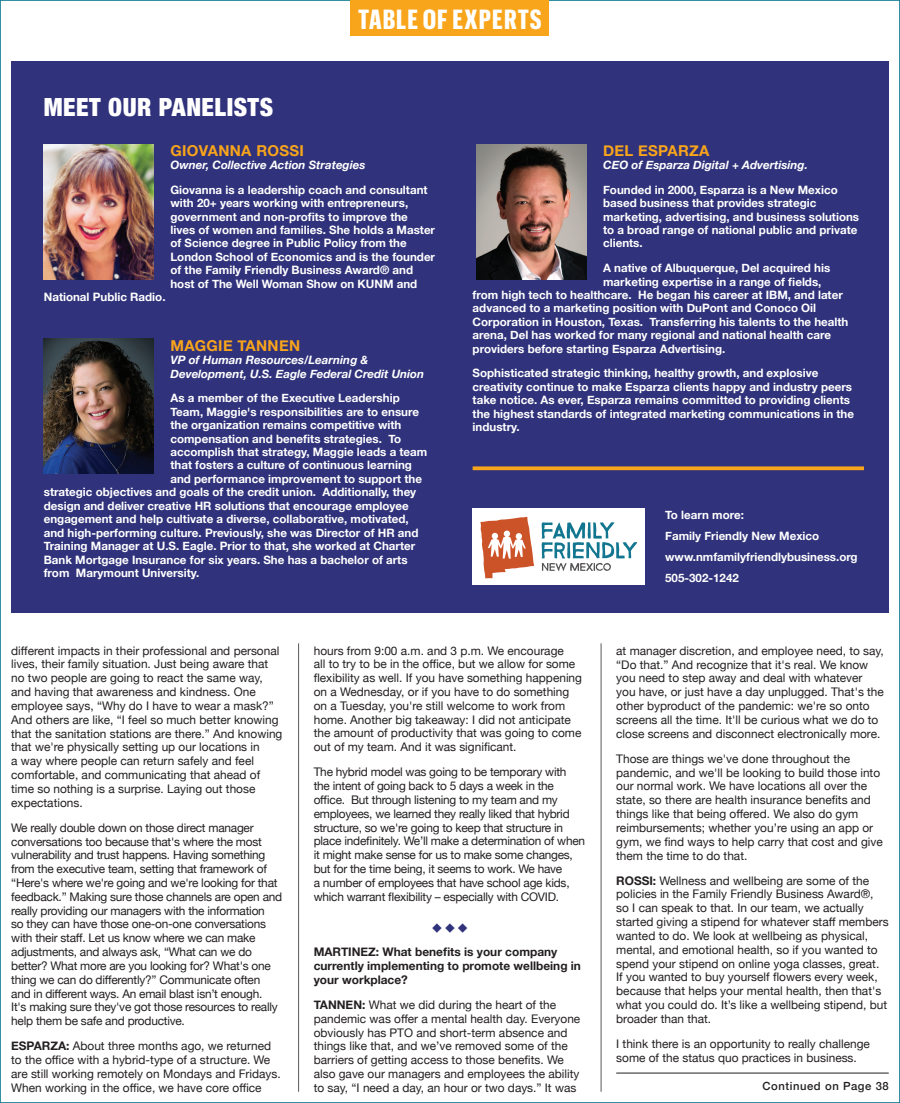
<style>
.page{position:relative;width:900px;height:1103px;background:#fff}
.page>*{position:absolute;margin:0;border:0;box-sizing:border-box;transform-origin:0 0}
.t1{font:700 27.12px "Graphik X Cond";letter-spacing:.035em;color:#fff}
.t2{font:900 condensed 25px "Helvetica Neue";letter-spacing:.02em;color:#fff}
.t3{font:700 15px "Helvetica Neue";letter-spacing:.02em;color:#f9a51b}
.t4{font:13.12px "Source Serif Pro";color:#30327b}
.t5{font:11.88px/13.8px "Helvetica Neue";color:#231f20}
.t6{font:11.88px/13.8px "Helvetica Neue";letter-spacing:-.02em;color:#231f20}
.t7{font:700 11.88px/13.8px "Helvetica Neue";color:#231f20}
.t8{font:700 11.5px/13.4px "Helvetica Neue";color:#fff}
.t9{font:italic 700 11.5px/13.4px "Helvetica Neue";color:#fff}
.t10{font:500 11.25px "Helvetica Neue";letter-spacing:.05em;color:#231f20}
.s1{font-weight:700}
</style>
<div class="page">
<hr style="left:616px;top:1072px;width:273px;height:1px;background:#231f20">
<hr style="left:298px;top:643px;width:1px;height:448px;background:#57585a">
<hr style="left:601px;top:643px;width:1px;height:448px;background:#57585a">
<div style="left:351px;top:1px;width:198px;height:35px;background:#f9a51b"></div>
<div style="left:11px;top:62px;width:878px;height:550px;background:#30327b"></div>
<img style="left:476px;top:144px;width:110px;height:135px">
<img style="left:44px;top:339px;width:110px;height:135px">
<img style="left:44px;top:144px;width:110px;height:135px">
<svg style="left:473px;top:466px;width:391px;height:4px;fill:#f9a51b"></svg>
<div style="left:473px;top:508px;width:172px;height:76px;background:#fff"></div>
<svg style="left:542px;top:522px;width:95px;height:49px"></svg>
<svg style="left:481px;top:516px;width:53px;height:62px"></svg>
<h2 class="t2" style="left:44px;top:86px;width:231px">MEET OUR PANELISTS</h2>
<h1 class="t1" style="left:358px;top:3px;width:185px">TABLE OF EXPERTS</h1>
<p class="t3" style="left:170px;top:138px;width:135px">GIOVANNA ROSSI</p>
<p class="t9" style="left:170px;top:158px;width:196px">Owner, Collective Action Strategies</p>
<p class="t8" style="left:170px;top:183px;width:266px">Giovanna is a leadership coach and consultant with 20+ years working with entrepreneurs, government and non-profits to improve the lives of women and families. She holds a Master of Science degree in Public Policy from the London School of Economics and is the founder of the Family Friendly Business Award® and host of The Well Woman Show on KUNM and</p>
<p class="t8" style="left:44px;top:291px;width:123px">National Public Radio.</p>
<p class="t3" style="left:170px;top:333px;width:131px">MAGGIE TANNEN</p>
<p class="t9" style="left:170px;top:353px;width:255px">VP of Human Resources/Learning &amp;<br>Development, U.S. Eagle Federal Credit Union</p>
<p class="t8" style="left:170px;top:392px;width:231px">As a member of the Executive Leadership</p>
<p class="t8" style="left:170px;top:405px;width:250px">Team, Maggie's responsibilities are to ensure</p>
<p class="t8" style="left:170px;top:418px;width:232px">the organization remains competitive with</p>
<p class="t8" style="left:170px;top:432px;width:232px">compensation and benefits strategies. To</p>
<p class="t8" style="left:170px;top:445px;width:258px">accomplish that strategy, Maggie leads a team</p>
<p class="t8" style="left:170px;top:459px;width:243px">that fosters a culture of continuous learning</p>
<p class="t8" style="left:170px;top:472px;width:253px">and performance improvement to support the</p>
<p class="t8" style="left:44px;top:486px;width:374px">strategic objectives and goals of the credit union. Additionally, they</p>
<p class="t8" style="left:44px;top:499px;width:367px">design and deliver creative HR solutions that encourage employee</p>
<p class="t8" style="left:44px;top:512px;width:367px">engagement and help cultivate a diverse, collaborative, motivated,</p>
<p class="t8" style="left:44px;top:526px;width:376px">and high-performing culture. Previously, she was Director of HR and</p>
<p class="t8" style="left:44px;top:539px;width:373px">Training Manager at U.S. Eagle. Prior to that, she worked at Charter</p>
<p class="t8" style="left:44px;top:553px;width:365px">Bank Mortgage Insurance for six years. She has a bachelor of arts</p>
<p class="t8" style="left:44px;top:566px;width:157px">from Marymount University.</p>
<p class="t3" style="left:603px;top:138px;width:108px">DEL ESPARZA</p>
<p class="t9" style="left:603px;top:158px;width:206px">CEO of Esparza Digital + Advertising.</p>
<p class="t8" style="left:603px;top:183px;width:258px">Founded in 2000, Esparza is a New Mexico based business that provides strategic marketing, advertising, and business solutions to a broad range of national public and private clients.</p>
<p class="t8" style="left:603px;top:262px;width:229px">A native of Albuquerque, Del acquired his</p>
<p class="t8" style="left:603px;top:275px;width:220px">marketing expertise in a range of fields,</p>
<p class="t8" style="left:473px;top:288px;width:372px">from high tech to healthcare. He began his career at IBM, and later</p>
<p class="t8" style="left:473px;top:302px;width:345px">advanced to a marketing position with DuPont and Conoco Oil</p>
<p class="t8" style="left:473px;top:315px;width:377px">Corporation in Houston, Texas. Transferring his talents to the health</p>
<p class="t8" style="left:473px;top:329px;width:360px">arena, Del has worked for many regional and national health care</p>
<p class="t8" style="left:473px;top:342px;width:254px">providers before starting Esparza Advertising.</p>
<p class="t8" style="left:473px;top:367px;width:383px">Sophisticated strategic thinking, healthy growth, and explosive creativity continue to make Esparza clients happy and industry peers take notice. As ever, Esparza remains committed to providing clients the highest standards of integrated marketing communications in the industry.</p>
<p class="t8" style="left:665px;top:505px;width:194px;line-height:21px">To learn more:<br>Family Friendly New Mexico www.nmfamilyfriendlybusiness.org<br>505-302-1242</p>
<p class="t5" style="left:11px;top:644px;width:273px">different impacts in their professional and personal lives, their family situation. Just being aware that no two people are going to react the same way, and having that awareness and kindness. One employee says, “Why do I have to wear a mask?” And others are like, “I feel so much better knowing that the sanitation stations are there.” And knowing that we're physically setting up our locations in<br>a way where people can return safely and feel comfortable, and communicating that ahead of time so nothing is a surprise. Laying out those expectations.</p>
<p class="t6" style="left:11px;top:821px;width:273px">We really double down on those direct manager conversations too because that's where the most vulnerability and trust happens. Having something from the executive team, setting that framework of “Here's where we're going and we're looking for that feedback.” Making sure those channels are open and really providing our managers with the information<br>so they can have those one-on-one conversations with their staff. Let us know where we can make adjustments, and always ask, “What can we do better? What more are you looking for? What's one thing we can do differently?” Communicate often and in different ways. An email blast isn’t enough.<br>It's making sure they've got those resources to really help them be safe and productive.</p>
<p class="t5" style="left:11px;top:1039px;width:271px"><span class="s1">ESPARZA:</span> About three months ago, we returned to the office with a hybrid-type of a structure. We are still working remotely on Mondays and Fridays.<br>When working in the office, we have core office</p>
<p class="t5" style="left:314px;top:644px;width:270px">hours from 9:00 a.m. and 3 p.m. We encourage<br>all to try to be in the office, but we allow for some flexibility as well. If you have something happening on a Wednesday, or if you have to do something on a Tuesday, you're still welcome to work from home. Another big takeaway: I did not anticipate the amount of productivity that was going to come out of my team. And it was significant.</p>
<p class="t6" style="left:314px;top:766px;width:273px">The hybrid model was going to be temporary with the intent of going back to 5 days a week in the office. But through listening to my team and my employees, we learned they really liked that hybrid structure, so we're going to keep that structure in place indefinitely. We’ll make a determination of when it might make sense for us to make some changes, but for the time being, it seems to work. We have<br>a number of employees that have school age kids, which warrant flexibility – especially with COVID.</p>
<p class="t4" style="left:432px;top:918px;width:37px">◆ ◆ ◆</p>
<p class="t7" style="left:314px;top:945px;width:269px">MARTINEZ: What benefits is your company currently implementing to promote wellbeing in your workplace?</p>
<p class="t5" style="left:314px;top:998px;width:268px"><span class="s1">TANNEN:</span> What we did during the heart of the pandemic was offer a mental health day. Everyone obviously has PTO and short-term absence and things like that, and we’ve removed some of the barriers of getting access to those benefits. We also gave our managers and employees the ability to say, “I need a day, an hour or two days.” It was</p>
<p class="t5" style="left:616px;top:644px;width:269px">at manager discretion, and employee need, to say, “Do that.” And recognize that it's real. We know you need to step away and deal with whatever you have, or just have a day unplugged. That's the other byproduct of the pandemic: we're so onto screens all the time. It'll be curious what we do to close screens and disconnect electronically more.</p>
<p class="t5" style="left:616px;top:752px;width:268px">Those are things we've done throughout the pandemic, and we'll be looking to build those into our normal work. We have locations all over the state, so there are health insurance benefits and things like that being offered. We also do gym reimbursements; whether you’re using an app or gym, we find ways to help carry that cost and give them the time to do that.</p>
<p class="t5" style="left:616px;top:874px;width:274px"><span class="s1">ROSSI:</span> Wellness and wellbeing are some of the policies in the Family Friendly Business Award®, so I can speak to that. In our team, we actually started giving a stipend for whatever staff members wanted to do. We look at wellbeing as physical, mental, and emotional health, so if you wanted to spend your stipend on online yoga classes, great.<br>If you wanted to buy yourself flowers every week, because that helps your mental health, then that's what you could do. It’s like a wellbeing stipend, but broader than that.</p>
<p class="t5" style="left:616px;top:1037px;width:255px">I think there is an opportunity to really challenge some of the status quo practices in business.</p>
<p class="t10" style="left:763px;top:1077px;width:128px">Continued on Page 38</p>
</div>
